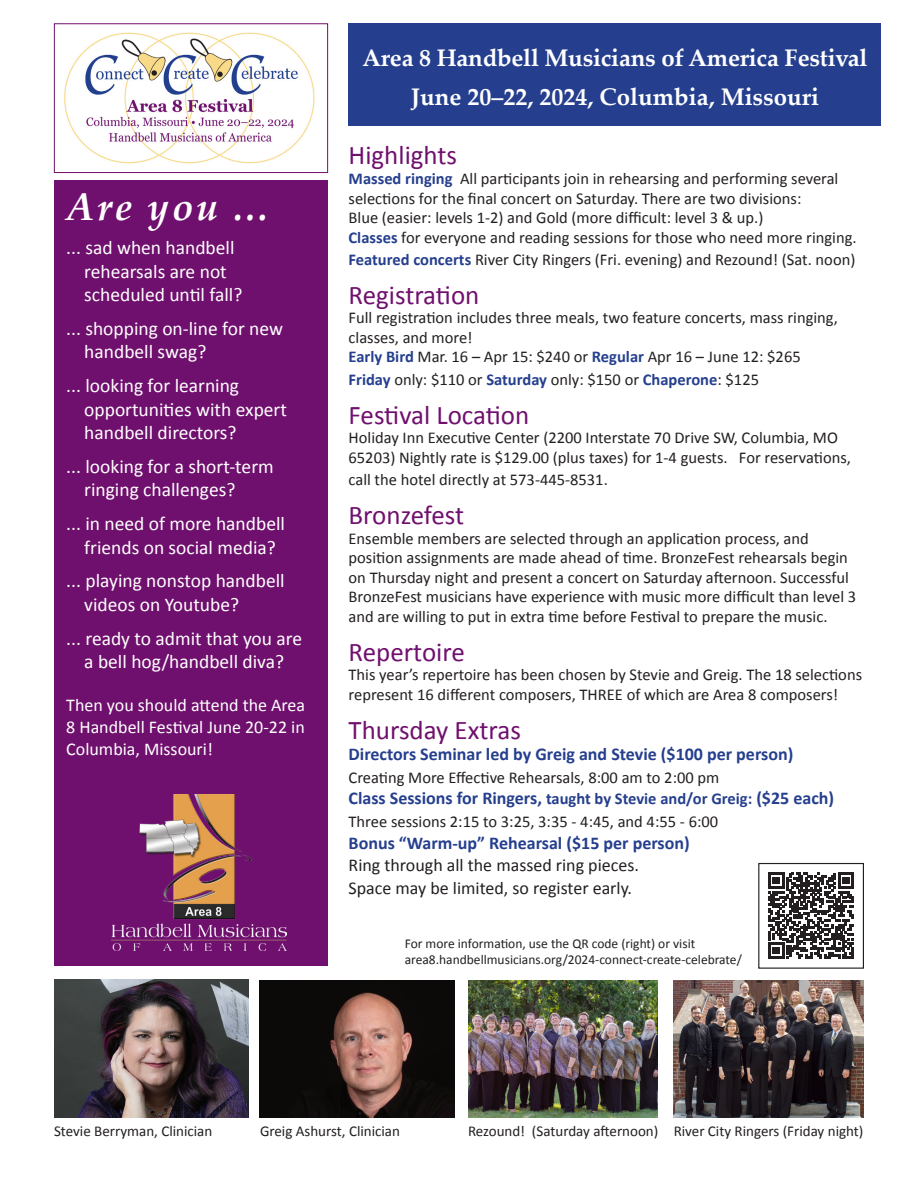
<style>
.page{position:relative;width:918px;height:1188px;background:#fff}
.page>*{position:absolute;margin:0;border:0;box-sizing:border-box;transform-origin:0 0}
.t1{font:italic 700 39px "Palatino Linotype";letter-spacing:.07em;color:#fff}
.byline{font:27px "Calibri";color:#70106e}
.para_copy{font:27px "Calibri";color:#70106e}
.byline-2{font:700 24px "Palatino Linotype";letter-spacing:-.01em;color:#fff}
.t2{font:19.5px/23.4px "Calibri";color:#fff}
.para_copy-2{font:18px/22.5px "Calibri";color:#231f20}
.t3{font:18px/21.6px "Calibri";color:#fff;text-align:justify}
.Paragraph_header{font:700 18px "Calibri";color:#253f8e}
.para_copy-3{font:700 18px "Calibri";color:#253f8e}
.para_copy-4{font:16.5px/19.5px "Calibri";color:#231f20}
.Paragraph_header-2{font:16.5px "Calibri";color:#231f20}
.t4{font:15px "Calibri";color:#231f20}
.t5{font:13.5px/16.2px "Calibri";color:#231f20}
.s1{font-weight:700;color:#253f8e}
.s2{font-size:16.5px}
</style>
<div class="page">
<div style="left:349px;top:23px;width:532px;height:103px;background:#253f8e"></div>
<div style="left:54px;top:180px;width:274px;height:785px;background:#70106e"></div>
<img style="left:64px;top:32px;width:251px;height:132px">
<div style="left:54px;top:23px;width:274px;height:150px;border:1px solid #70106e"></div>
<img style="left:54px;top:980px;width:194px;height:138px">
<img style="left:260px;top:980px;width:194px;height:138px">
<img style="left:468px;top:980px;width:190px;height:138px">
<img style="left:674px;top:980px;width:190px;height:138px">
<svg style="left:768px;top:873px;width:86px;height:86px"></svg>
<div style="left:758px;top:863px;width:106px;height:106px;border:1px solid #231f20"></div>
<img style="left:111px;top:794px;width:176px;height:156px">
<p class="t1" style="left:66px;top:179px;width:203px">Are you ...</p>
<p class="t2" style="left:84px;top:236px;width:160px;text-indent:-18px">... sad when handbell rehearsals are not scheduled until fall?</p>
<p class="t2" style="left:84px;top:317px;width:200px;text-indent:-18px">... shopping on-line for new handbell swag?</p>
<p class="t2" style="left:84px;top:374px;width:204px;text-indent:-18px">... looking for learning opportunities with expert handbell directors?</p>
<p class="t2" style="left:84px;top:455px;width:191px;text-indent:-18px">... looking for a short-term ringing challenges?</p>
<p class="t2" style="left:66px;top:512px;width:220px;text-align:center">... in need of more handbell friends on social media?</p>
<p class="t2" style="left:84px;top:569px;width:202px;text-indent:-18px">... playing nonstop handbell videos on Youtube?</p>
<p class="t2" style="left:66px;top:627px;width:237px;text-align:center">... ready to admit that you are a bell hog/handbell diva?</p>
<p class="t3" style="left:66px;top:695px;width:240px">Then you should attend the Area 8 Handbell Festival June 20-22 in Columbia, Missouri!</p>
<p class="byline-2" style="left:362px;top:40px;width:507px">Area 8 Handbell Musicians of America Festival</p>
<p class="byline-2" style="left:411px;top:79px;width:410px">June 20–22, 2024, Columbia, Missouri</p>
<p class="byline" style="left:349px;top:138px;width:110px">Highlights</p>
<p class="para_copy-4" style="left:349px;top:168px;width:491px"><span class="s1">Massed ringing</span> All participants join in rehearsing and performing several selections for the final concert on Saturday. There are two divisions:<br>Blue (easier: levels 1-2) and Gold (more difficult: level 3 &amp; up.)</p>
<p class="para_copy-4" style="left:349px;top:228px;width:510px"><span class="s1">Classes</span> for everyone and reading sessions for those who need more ringing.</p>
<p class="para_copy-4" style="left:349px;top:250px;width:508px"><span class="s1">Featured concerts</span> River City Ringers (Fri. evening) and Rezound! (Sat. noon)</p>
<p class="byline" style="left:349px;top:278px;width:132px">Registration</p>
<p class="para_copy-4" style="left:349px;top:308px;width:491px">Full registration includes three meals, two feature concerts, mass ringing, classes, and more!</p>
<p class="para_copy-4" style="left:349px;top:347px;width:454px"><span class="s1">Early Bird</span> Mar. 16 – Apr 15: $240 or <span class="s1">Regular</span> Apr 16 – June 12: $265</p>
<p class="para_copy-4" style="left:349px;top:370px;width:412px"><span class="s1">Friday</span> only: $110 or <span class="s1">Saturday</span> only: $150 or <span class="s1">Chaperone</span>: $125</p>
<p class="byline" style="left:349px;top:398px;width:182px">Festival Location</p>
<p class="para_copy-4" style="left:349px;top:428px;width:504px">Holiday Inn Executive Center (2200 Interstate 70 Drive SW, Columbia, MO<br>65203) Nightly rate is $129.00 (plus taxes) for 1-4 guests. For reservations,</p>
<p class="para_copy-4" style="left:349px;top:470px;width:261px">call the hotel directly at 573-445-8531.</p>
<p class="byline" style="left:349px;top:498px;width:117px">Bronzefest</p>
<p class="para_copy-4" style="left:349px;top:529px;width:509px">Ensemble members are selected through an application process, and position assignments are made ahead of time. BronzeFest rehearsals begin on Thursday night and present a concert on Saturday afternoon. Successful BronzeFest musicians have experience with music more difficult than level 3 and are willing to put in extra time before Festival to prepare the music.</p>
<p class="para_copy" style="left:349px;top:635px;width:118px">Repertoire</p>
<p class="para_copy-4" style="left:349px;top:665px;width:515px">This year’s repertoire has been chosen by Stevie and Greig. The 18 selections represent 16 different composers, THREE of which are Area 8 composers!</p>
<p class="para_copy" style="left:349px;top:713px;width:174px">Thursday Extras</p>
<p class="para_copy-3" style="left:349px;top:743px;width:446px">Directors Seminar led by Greig and Stevie ($100 per person)</p>
<p class="Paragraph_header-2" style="left:349px;top:767px;width:372px">Creating More Effective Rehearsals, 8:00 am to 2:00 pm</p>
<p class="Paragraph_header" style="left:349px;top:787px;width:487px">Class Sessions for Ringers, <span class="s2">taught by Stevie and/or Greig:</span> ($25 each)</p>
<p class="para_copy-4" style="left:349px;top:812px;width:371px">Three sessions 2:15 to 3:25, 3:35 - 4:45, and 4:55 - 6:00</p>
<p class="para_copy-2" style="left:349px;top:831px;width:343px"><span class="s1">Bonus “Warm-up” Rehearsal ($15 per person)<br></span>Ring through all the massed ring pieces.<br>Space may be limited, so register early.</p>
<p class="t5" style="left:405px;top:935px;width:339px">For more information, use the QR code (right) or visit area8.handbellmusicians.org/2024-connect-create-celebrate/</p>
<p class="t4" style="left:54px;top:1122px;width:160px">Stevie Berryman, Clinician</p>
<p class="t4" style="left:260px;top:1122px;width:142px">Greig Ashurst, Clinician</p>
<p class="t4" style="left:468px;top:1122px;width:192px">Rezound! (Saturday afternoon)</p>
<p class="t4" style="left:674px;top:1122px;width:191px">River City Ringers (Friday night)</p>
</div>
